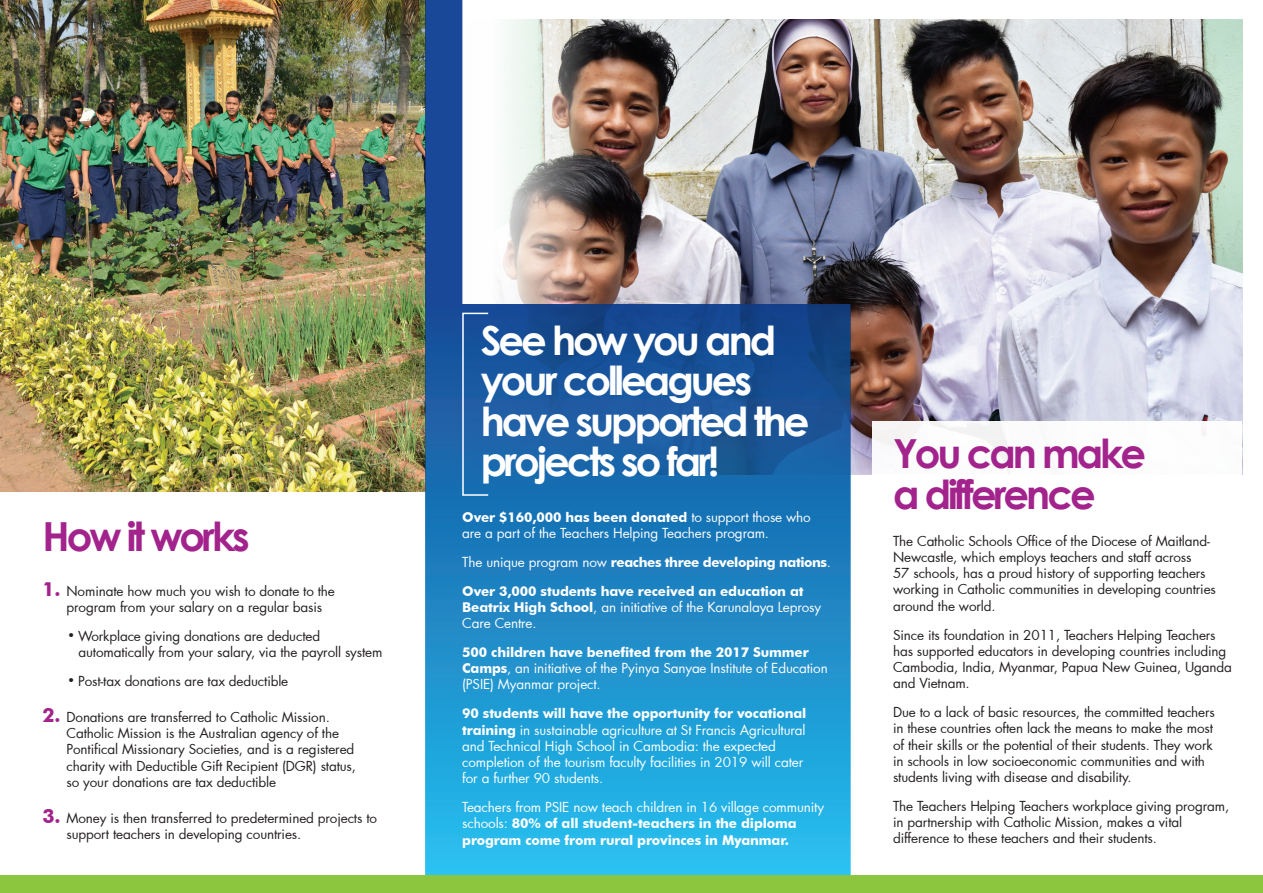
<style>
.page{position:relative;width:1263px;height:893px;background:#fff}
.page>*{position:absolute;margin:0;border:0;box-sizing:border-box;transform-origin:0 0}
.t1{font:700 40.05px/40.5px "Century Gothic";letter-spacing:-.075em;color:#fff}
.t2{font:700 40.05px/40.5px "Century Gothic";letter-spacing:-.075em;color:#a3238d}
.t3{font:13.5px/16.2px "Futura";letter-spacing:-.01em;color:#231f20}
.t4{font:13.5px/16.2px "Futura";letter-spacing:-.01em;color:#fff}
.t5{font:700 13.5px/29px "Futura BT";letter-spacing:-.01em;color:#fff}
.s1{font-family:"Futura BT";font-weight:700;font-size:19.5px;color:#a3238d}
.s2{font-size:10.5px}
.s3{font-family:"Futura";font-weight:400}
.s4{font-family:"Futura BT";font-weight:700}
</style>
<div class="page">
<img style="left:850px;top:19px;width:392px;height:456px">
<img style="left:0;top:0;width:425px;height:491px">
<img style="left:425px;top:0;width:425px;height:875px">
<div style="left:872px;top:421px;width:370px;height:450px;background:#fff"></div>
<div style="left:462px;top:313px;width:27px;height:183px;border:2px solid #fff"></div>
<div style="left:0;top:875px;width:1263px;height:18px;background:#8bc63e"></div>
<h1 class="t2" style="left:43px;top:514px;width:209px">How it works</h1>
<p class="t3" style="left:67px;top:582px;width:270px;text-indent:-24px"><span class="s1">1.</span> Nominate how much you wish to donate to the program from your salary on a regular basis</p>
<p class="t3" style="left:79px;top:627px;width:305px;text-indent:-10px"><span class="s2">•</span> Workplace giving donations are deducted automatically from your salary, via the payroll system</p>
<p class="t3" style="left:68px;top:673px;width:222px"><span class="s2">•</span> Post-tax donations are tax deductible</p>
<p class="t3" style="left:67px;top:709px;width:291px;text-indent:-24px"><span class="s1">2.</span> Donations are transferred to Catholic Mission.<br>Catholic Mission is the Australian agency of the Pontifical Missionary Societies, and is a registered charity with Deductible Gift Recipient (DGR) status, so your donations are tax deductible</p>
<p class="t3" style="left:67px;top:810px;width:312px;text-indent:-24px"><span class="s1">3.</span> Money is then transferred to predetermined projects to support teachers in developing countries.</p>
<h1 class="t1" style="left:481px;top:318px;width:330px">See how you and your colleagues have supported the projects so far!</h1>
<p class="t5" style="left:462px;top:502px;width:350px">Over $160,000 has been donated <span class="s3">to support those who</span></p>
<p class="t4" style="left:462px;top:524px;width:308px">are a part of the Teachers Helping Teachers program.</p>
<p class="t5" style="left:462px;top:547px;width:370px"><span class="s3">The unique program now</span> reaches three developing nations<span class="s3">.<br></span>Over 3,000 students have received an education at</p>
<p class="t4" style="left:462px;top:599px;width:360px"><span class="s4">Beatrix High School</span>, an initiative of the Karunalaya Leprosy<br>Care Centre.</p>
<p class="t5" style="left:462px;top:638px;width:348px">500 children have benefited from the 2017 Summer</p>
<p class="t4" style="left:462px;top:660px;width:367px"><span class="s4">Camps</span>, an initiative of the Pyinya Sanyae Institute of Education (PSIE) Myanmar project.</p>
<p class="t5" style="left:462px;top:699px;width:346px">90 students will have the opportunity for vocational</p>
<p class="t4" style="left:462px;top:721px;width:345px"><span class="s4">training</span> in sustainable agriculture at St Francis Agricultural and Technical High School in Cambodia: the expected completion of the tourism faculty facilities in 2019 will cater for a further 90 students.</p>
<p class="t4" style="left:462px;top:799px;width:363px">Teachers from PSIE now teach children in 16 village community</p>
<p class="t5" style="left:462px;top:815px;width:336px;line-height:16.2px"><span class="s3">schools:</span> 80% of all student-teachers in the diploma program come from rural provinces in Myanmar.</p>
<h1 class="t2" style="left:893px;top:431px;width:255px">You can make a difference</h1>
<p class="t3" style="left:893px;top:533px;width:324px">The Catholic Schools Office of the Diocese of Maitland-Newcastle, which employs teachers and staff across<br>57 schools, has a proud history of supporting teachers working in Catholic communities in developing countries around the world.</p>
<p class="t3" style="left:893px;top:626px;width:340px">Since its foundation in 2011, Teachers Helping Teachers has supported educators in developing countries including Cambodia, India, Myanmar, Papua New Guinea, Uganda and Vietnam.</p>
<p class="t3" style="left:893px;top:704px;width:323px">Due to a lack of basic resources, the committed teachers in these countries often lack the means to make the most of their skills or the potential of their students. They work in schools in low socioeconomic communities and with students living with disease and disability.</p>
<p class="t3" style="left:893px;top:798px;width:338px">The Teachers Helping Teachers workplace giving program, in partnership with Catholic Mission, makes a vital difference to these teachers and their students.</p>
</div>
